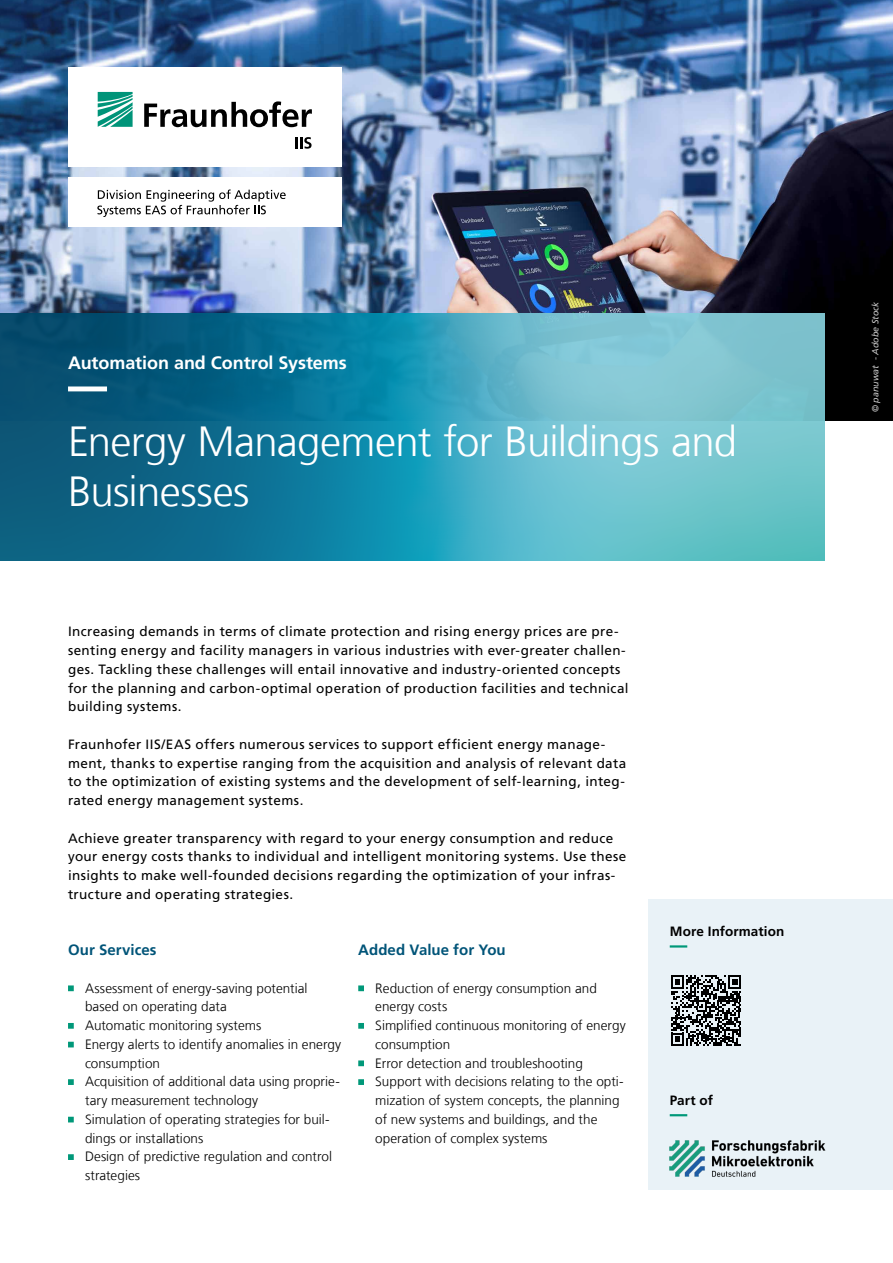
<style>
.page{position:relative;width:893px;height:1263px;background:#fff}
.page>*{position:absolute;margin:0;border:0;box-sizing:border-box;transform-origin:0 0}
.t1{font:300 42px/50.4px "Frutiger LT Com";letter-spacing:-.015em;color:#fff}
.t2{font:700 18px "Frutiger LT Com";letter-spacing:-.005em;color:#fff}
.t3{font:700 15px "Frutiger LT Com";letter-spacing:.005em;color:#005478}
.t4{font:13.5px/18.8px "Frutiger LT Com";letter-spacing:.025em;color:#000}
.t5{font:300 13.5px/18.8px "Frutiger LT Com";letter-spacing:.005em;color:#000}
.t6{font:700 13.5px "Frutiger LT Com";letter-spacing:.005em;color:#000}
.t7{font:italic 9px "Frutiger LT Com";color:#c6c6c6}
</style>
<div class="page">
<img style="left:0;top:0;width:893px;height:421px">
<svg style="left:0;top:313px;width:825px;height:247px;background:#3894ac"></svg>
<div style="left:68px;top:68px;width:273px;height:99px;background:#fff"></div>
<div style="left:68px;top:177px;width:273px;height:50px;background:#fff"></div>
<svg style="left:98px;top:92px;width:35px;height:35px"></svg>
<svg style="left:144px;top:101px;width:168px;height:26px"></svg>
<svg style="left:296px;top:137px;width:16px;height:12px"></svg>
<svg style="left:97px;top:189px;width:189px;height:28px"></svg>
<svg style="left:68px;top:386px;width:714px;height:5px;background:#479cb4"></svg>
<div style="left:648px;top:899px;width:245px;height:290px;background:#e9f2f7"></div>
<svg style="left:670px;top:945px;width:18px;height:2px"></svg>
<svg style="left:670px;top:1114px;width:18px;height:2px"></svg>
<svg style="left:68px;top:985px;width:6px;height:6px"></svg>
<svg style="left:68px;top:1023px;width:6px;height:6px"></svg>
<svg style="left:68px;top:1042px;width:6px;height:5px"></svg>
<svg style="left:68px;top:1079px;width:6px;height:6px"></svg>
<svg style="left:68px;top:1117px;width:6px;height:5px"></svg>
<svg style="left:68px;top:1154px;width:6px;height:6px"></svg>
<svg style="left:358px;top:985px;width:6px;height:6px"></svg>
<svg style="left:358px;top:1023px;width:6px;height:6px"></svg>
<svg style="left:358px;top:1060px;width:6px;height:6px"></svg>
<svg style="left:358px;top:1079px;width:6px;height:6px"></svg>
<img style="left:670px;top:1140px;width:155px;height:50px">
<svg style="left:671px;top:975px;width:70px;height:71px"></svg>
<h2 class="t2" style="left:68px;top:352px;width:280px">Automation and Control Systems</h2>
<h1 class="t1" style="left:68px;top:416px;width:671px">Energy Management for Buildings and<br>Businesses</h1>
<p class="t4" style="left:68px;top:622px;width:562px">Increasing demands in terms of climate protection and rising energy prices are pre&shy;senting energy and facility managers in various industries with ever-greater challen&shy;ges. Tackling these challenges will entail innovative and industry-oriented concepts for the planning and carbon-optimal operation of production facilities and technical building systems.</p>
<p class="t4" style="left:68px;top:735px;width:560px">Fraunhofer IIS/EAS offers numerous services to support efficient energy manage&shy;ment, thanks to expertise ranging from the acquisition and analysis of relevant data to the optimization of existing systems and the development of self-learning, integ&shy;rated energy management systems.</p>
<p class="t4" style="left:68px;top:829px;width:560px">Achieve greater transparency with regard to your energy consumption and reduce your energy costs thanks to individual and intelligent monitoring systems. Use these insights to make well-founded decisions regarding the optimization of your infras&shy;tructure and operating strategies.</p>
<p class="t3" style="left:68px;top:941px;width:90px">Our Services</p>
<p class="t5" style="left:85px;top:979px;width:258px">Assessment of energy-saving potential based on operating data<br>Automatic monitoring systems<br>Energy alerts to identify anomalies in energy consumption<br>Acquisition of additional data using proprie&shy;tary measurement technology<br>Simulation of operating strategies for buil&shy;dings or installations<br>Design of predictive regulation and control strategies</p>
<p class="t3" style="left:358px;top:941px;width:149px">Added Value for You</p>
<p class="t5" style="left:375px;top:979px;width:252px">Reduction of energy consumption and energy costs<br>Simplified continuous monitoring of energy consumption<br>Error detection and troubleshooting Support with decisions relating to the opti&shy;mization of system concepts, the planning of new systems and buildings, and the operation of complex systems</p>
<p class="t6" style="left:670px;top:924px;width:116px">More Information</p>
<p class="t6" style="left:670px;top:1092px;width:45px">Part of</p>
<p class="t7" style="left:870px;top:412px;width:112px;rotate:-90deg">© panuwat - Adobe Stock</p>
</div>
